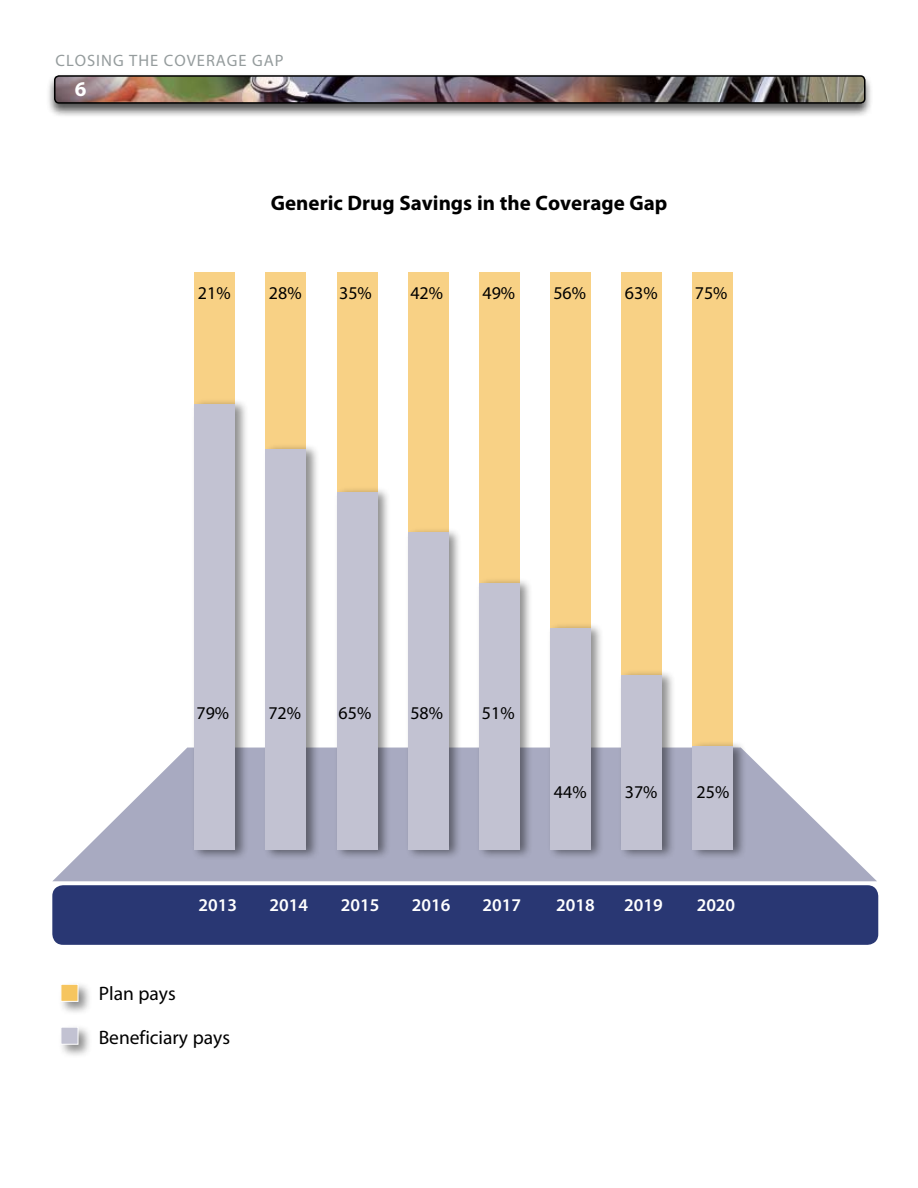
<style>
.page{position:relative;width:918px;height:1188px;background:#fff}
.page>*{position:absolute;margin:0;border:0;box-sizing:border-box;transform-origin:0 0}
.subhead{font:700 21px "Myriad Pro";color:#000}
.t1{font:700 21px "Myriad Pro";color:#fff}
.subhead-2{font:19.5px "Myriad Pro";color:#000}
.t2{font:18px "Myriad Pro";color:#000}
.t3{font:600 18px "Myriad Pro";color:#fff}
.t4{font:16.5px "Myriad Pro";letter-spacing:.06em;color:#959c9d}
</style>
<div class="page">
<div style="left:46px;top:73px;width:828px;height:45px;background:#000;opacity:.7"></div>
<img style="left:57px;top:76px;width:808px;height:27px">
<div style="left:54px;top:75px;width:811px;height:29px;border:2px solid #000;border-radius:4px"></div>
<svg style="left:53px;top:748px;width:824px;height:133px;fill:#a8aac1"></svg>
<div style="left:194px;top:272px;width:41px;height:576px;background:#f8d185"></div>
<div style="left:266px;top:272px;width:40px;height:576px;background:#f8d185"></div>
<div style="left:337px;top:272px;width:40px;height:576px;background:#f8d185"></div>
<div style="left:408px;top:272px;width:40px;height:576px;background:#f8d185"></div>
<div style="left:479px;top:272px;width:41px;height:576px;background:#f8d185"></div>
<div style="left:550px;top:272px;width:41px;height:576px;background:#f8d185"></div>
<div style="left:622px;top:272px;width:40px;height:576px;background:#f8d185"></div>
<div style="left:693px;top:272px;width:40px;height:576px;background:#f8d185"></div>
<div style="left:52px;top:885px;width:826px;height:60px;background:#293773;border-radius:11px"></div>
<div style="left:192px;top:398px;width:57px;height:462px;background:#000;opacity:.45"></div>
<div style="left:194px;top:404px;width:41px;height:446px;background:#c2c2d2"></div>
<div style="left:263px;top:443px;width:57px;height:417px;background:#000;opacity:.45"></div>
<div style="left:266px;top:449px;width:40px;height:401px;background:#c2c2d2"></div>
<div style="left:334px;top:486px;width:57px;height:374px;background:#000;opacity:.45"></div>
<div style="left:337px;top:492px;width:40px;height:358px;background:#c2c2d2"></div>
<div style="left:405px;top:527px;width:57px;height:334px;background:#000;opacity:.45"></div>
<div style="left:408px;top:533px;width:40px;height:317px;background:#c2c2d2"></div>
<div style="left:476px;top:577px;width:58px;height:283px;background:#000;opacity:.45"></div>
<div style="left:479px;top:583px;width:41px;height:267px;background:#c2c2d2"></div>
<div style="left:547px;top:622px;width:58px;height:239px;background:#000;opacity:.45"></div>
<div style="left:550px;top:628px;width:41px;height:222px;background:#c2c2d2"></div>
<div style="left:619px;top:669px;width:57px;height:191px;background:#000;opacity:.45"></div>
<div style="left:622px;top:675px;width:40px;height:175px;background:#c2c2d2"></div>
<div style="left:690px;top:740px;width:57px;height:120px;background:#000;opacity:.45"></div>
<div style="left:693px;top:746px;width:40px;height:104px;background:#c2c2d2"></div>
<div style="left:58px;top:981px;width:35px;height:35px;background:#000;opacity:.45"></div>
<div style="left:61px;top:984px;width:17px;height:18px;background:#f6c55f;border:1px solid #fff"></div>
<div style="left:58px;top:1024px;width:35px;height:35px;background:#000;opacity:.45"></div>
<div style="left:61px;top:1027px;width:17px;height:18px;background:#c2c2d2;border:1px solid #fff"></div>
<p class="t4" style="left:55px;top:52px;width:230px">CLOSING THE COVERAGE GAP</p>
<p class="t1" style="left:75px;top:77px;width:13px">6</p>
<p class="subhead" style="left:271px;top:191px;width:398px">Generic Drug Savings in the Coverage Gap</p>
<p class="t2" style="left:198px;top:284px;width:34px">21%</p>
<p class="t2" style="left:269px;top:284px;width:34px">28%</p>
<p class="t2" style="left:339px;top:284px;width:34px">35%</p>
<p class="t2" style="left:410px;top:284px;width:34px">42%</p>
<p class="t2" style="left:482px;top:284px;width:34px">49%</p>
<p class="t2" style="left:553px;top:284px;width:34px">56%</p>
<p class="t2" style="left:625px;top:284px;width:34px">63%</p>
<p class="t2" style="left:695px;top:284px;width:34px">75%</p>
<p class="t2" style="left:197px;top:703px;width:34px">79%</p>
<p class="t2" style="left:268px;top:703px;width:34px">72%</p>
<p class="t2" style="left:339px;top:703px;width:34px">65%</p>
<p class="t2" style="left:410px;top:703px;width:34px">58%</p>
<p class="t2" style="left:482px;top:703px;width:34px">51%</p>
<p class="t2" style="left:554px;top:782px;width:34px">44%</p>
<p class="t2" style="left:625px;top:782px;width:34px">37%</p>
<p class="t2" style="left:697px;top:782px;width:34px">25%</p>
<p class="t3" style="left:198px;top:895px;width:40px">2013</p>
<p class="t3" style="left:270px;top:895px;width:40px">2014</p>
<p class="t3" style="left:341px;top:895px;width:40px">2015</p>
<p class="t3" style="left:412px;top:895px;width:40px">2016</p>
<p class="t3" style="left:483px;top:895px;width:40px">2017</p>
<p class="t3" style="left:556px;top:895px;width:40px">2018</p>
<p class="t3" style="left:624px;top:895px;width:40px">2019</p>
<p class="t3" style="left:697px;top:895px;width:40px">2020</p>
<p class="subhead-2" style="left:99px;top:983px;width:79px">Plan pays</p>
<p class="subhead-2" style="left:99px;top:1027px;width:133px">Beneficiary pays</p>
</div>
